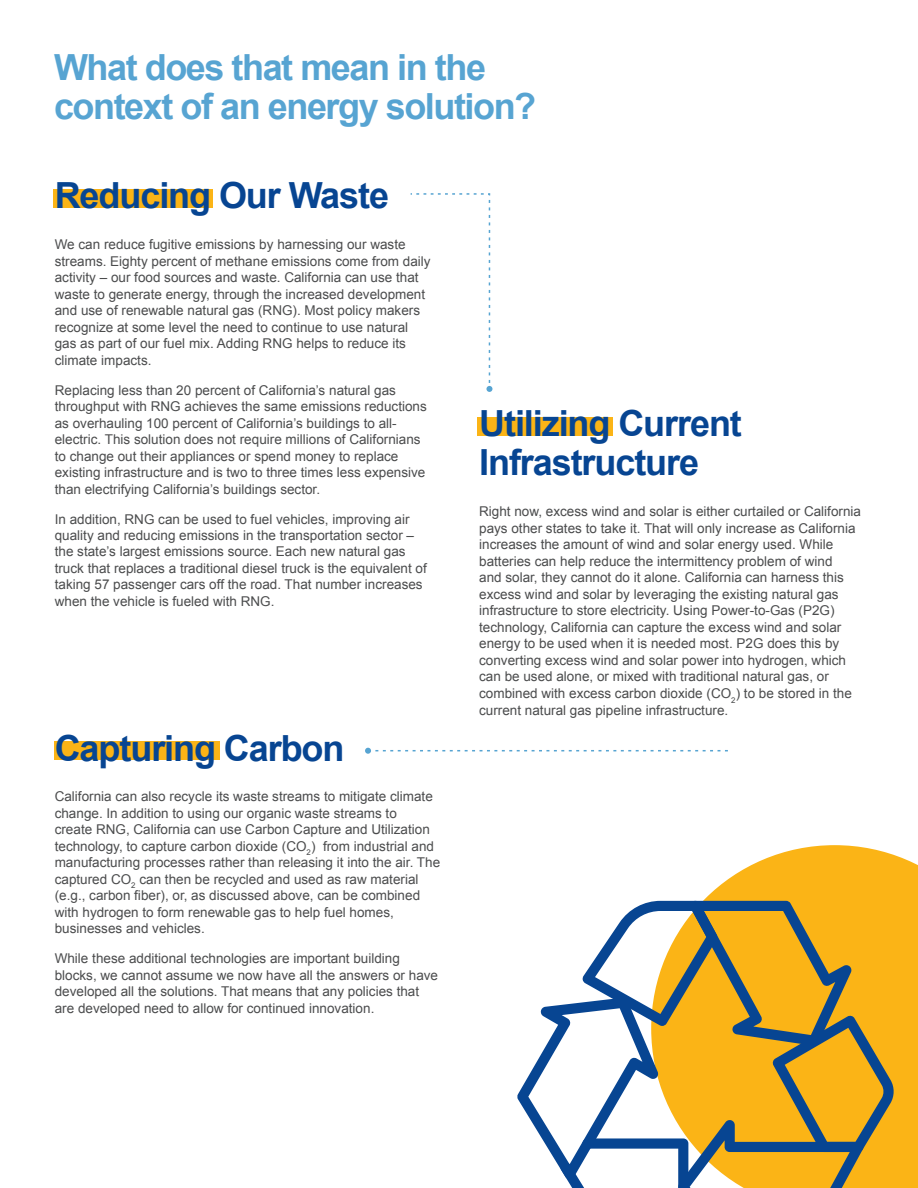
<style>
.page{position:relative;width:918px;height:1188px;background:#fff}
.page>*{position:absolute;margin:0;border:0;box-sizing:border-box;transform-origin:0 0}
.t1{font:700 36px/39px "Arial";letter-spacing:-.03em;color:#074592}
.t2{font:700 36px/39px "Arial";letter-spacing:-.04em;color:#57a4d2}
.t3{font:13.5px/16.5px "Arial";color:#4b4c4d}
</style>
<div class="page">
<div style="left:54px;top:741px;width:165px;height:19px;background:#fbb416"></div>
<div style="left:478px;top:417px;width:135px;height:19px;background:#fbb416"></div>
<div style="left:53px;top:189px;width:160px;height:19px;background:#fbb416"></div>
<svg style="left:657px;top:845px;width:261px;height:343px;fill:#fbb416"></svg>
<svg style="left:517px;top:901px;width:378px;height:287px"></svg>
<svg style="left:410px;top:193px;width:82px;height:199px"></svg>
<svg style="left:365px;top:748px;width:363px;height:6px"></svg>
<h1 class="t2" style="left:54px;top:49px;width:484px">What does that mean in the context of an energy solution?</h1>
<h1 class="t1" style="left:55px;top:177px;width:336px">Reducing Our Waste</h1>
<p class="t3" style="left:55px;top:236px;width:377px">We can reduce fugitive emissions by harnessing our waste streams. Eighty percent of methane emissions come from daily activity – our food sources and waste. California can use that waste to generate energy, through the increased development and use of renewable natural gas (RNG). Most policy makers recognize at some level the need to continue to use natural gas as part of our fuel mix. Adding RNG helps to reduce its climate impacts.</p>
<p class="t3" style="left:55px;top:382px;width:374px">Replacing less than 20 percent of California’s natural gas throughput with RNG achieves the same emissions reductions as overhauling 100 percent of California’s buildings to all&shy;electric. This solution does not require millions of Californians to change out their appliances or spend money to replace existing infrastructure and is two to three times less expensive than electrifying California’s buildings sector.</p>
<p class="t3" style="left:55px;top:511px;width:374px">In addition, RNG can be used to fuel vehicles, improving air quality and reducing emissions in the transportation sector – the state’s largest emissions source. Each new natural gas truck that replaces a traditional diesel truck is the equivalent of taking 57 passenger cars off the road. That number increases when the vehicle is fueled with RNG.</p>
<p class="t3" style="left:479px;top:504px;width:383px">Right now, excess wind and solar is either curtailed or California pays other states to take it. That will only increase as California increases the amount of wind and solar energy used. While batteries can help reduce the intermittency problem of wind<br>and solar, they cannot do it alone. California can harness this excess wind and solar by leveraging the existing natural gas infrastructure to store electricity. Using Power-to-Gas (P2G) technology, California can capture the excess wind and solar energy to be used when it is needed most. P2G does this by converting excess wind and solar power into hydrogen, which can be used alone, or mixed with traditional natural gas, or combined with excess carbon dioxide (CO<sub>2</sub>) to be stored in the current natural gas pipeline infrastructure.</p>
<h1 class="t1" style="left:479px;top:405px;width:264px">Utilizing Current<br>Infrastructure</h1>
<h1 class="t1" style="left:55px;top:730px;width:291px">Capturing Carbon</h1>
<p class="t3" style="left:55px;top:788px;width:387px">California can also recycle its waste streams to mitigate climate change. In addition to using our organic waste streams to<br>create RNG, California can use Carbon Capture and Utilization technology, to capture carbon dioxide (CO<sub>2</sub>) from industrial and manufacturing processes rather than releasing it into the air. The captured CO<sub>2</sub> can then be recycled and used as raw material (e.g., carbon fiber), or, as discussed above, can be combined with hydrogen to form renewable gas to help fuel homes, businesses and vehicles.</p>
<p class="t3" style="left:55px;top:950px;width:385px">While these additional technologies are important building blocks, we cannot assume we now have all the answers or have developed all the solutions. That means that any policies that are developed need to allow for continued innovation.</p>
</div>
